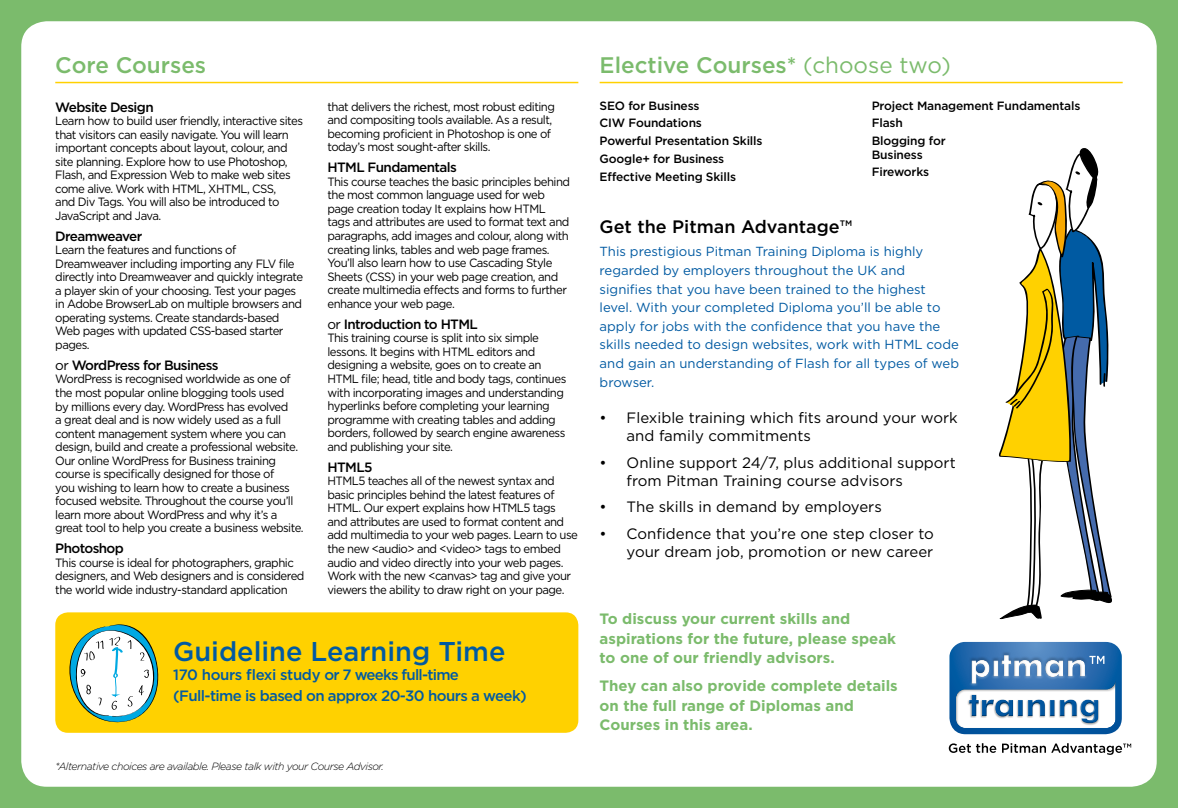
<style>
.page{position:relative;width:1178px;height:808px;background:#7bbb6c}
.page>*{position:absolute;margin:0;border:0;box-sizing:border-box;transform-origin:0 0}
.t1{font:500 27.15px "Gotham";color:#005aa2}
.t2{font:500 22.5px "Gotham";color:#7bbb6c}
.t3{font:500 18px "Gotham";color:#000}
.t4{font:15px/18px "Gotham";color:#000}
.t5{font:700 15px/19.5px "Gotham";color:#7bbb6c}
.t6{font:500 15px/20.7px "Gotham";letter-spacing:-.04em;color:#005aa2}
.t7{font:500 13.5px "Gotham";letter-spacing:-.045em;color:#000}
.t8{font:13.2px/18.6px "Gotham";color:#005aa2}
.t9{font:12px/13.5px "Gotham";letter-spacing:-.045em;color:#000;scale:.95 1}
.t10{font:500 12px/17.7px "Gotham";letter-spacing:-.015em;color:#000}
.t11{font:italic 300 10.5px "Gotham";letter-spacing:-.045em;color:#000}
.s1{font-weight:400}
</style>
<div class="page">
<div style="left:21px;top:21px;width:1136px;height:766px;background:#fff;border-radius:26px"></div>
<hr style="left:55px;top:82px;width:523px;height:1px;background:#ffd100">
<div style="left:55px;top:612px;width:523px;height:121px;background:#ffd100;border-radius:13px"></div>
<svg style="left:69px;top:624px;width:89px;height:98px"></svg>
<hr style="left:600px;top:82px;width:523px;height:1px;background:#ffd100">
<svg style="left:999px;top:148px;width:113px;height:471px"></svg>
<svg style="left:949px;top:743px;width:182px;height:12px"></svg>
<svg style="left:949px;top:642px;width:173px;height:92px"></svg>
<h2 class="t2" style="left:55px;top:51px;width:152px">Core Courses</h2>
<p class="t7" style="left:55px;top:98px;width:100px">Website Design</p>
<p class="t9" style="left:55px;top:114px;width:262px">Learn how to build user friendly, interactive sites that visitors can easily navigate. You will learn important concepts about layout, colour, and site planning. Explore how to use Photoshop, Flash, and Expression Web to make web sites come alive. Work with HTML, XHTML, CSS,<br>and Div Tags. You will also be introduced to JavaScript and Java.</p>
<p class="t7" style="left:55px;top:227px;width:88px">Dreamweaver</p>
<p class="t9" style="left:55px;top:243px;width:262px">Learn the features and functions of Dreamweaver including importing any FLV file directly into Dreamweaver and quickly integrate a player skin of your choosing. Test your pages in Adobe BrowserLab on multiple browsers and operating systems. Create standards-based Web pages with updated CSS-based starter pages.</p>
<p class="t7" style="left:55px;top:356px;width:165px"><span class="s1">or</span> WordPress for Business</p>
<p class="t9" style="left:55px;top:372px;width:263px">WordPress is recognised worldwide as one of the most popular online blogging tools used<br>by millions every day. WordPress has evolved<br>a great deal and is now widely used as a full content management system where you can design, build and create a professional website.<br>Our online WordPress for Business training course is specifically designed for those of<br>you wishing to learn how to create a business focused website. Throughout the course you’ll learn more about WordPress and why it’s a great tool to help you create a business website.</p>
<p class="t7" style="left:55px;top:539px;width:70px">Photoshop</p>
<p class="t9" style="left:55px;top:555px;width:264px">This course is ideal for photographers, graphic designers, and Web designers and is considered the world wide industry-standard application</p>
<p class="t9" style="left:327px;top:99px;width:241px">that delivers the richest, most robust editing and compositing tools available. As a result, becoming proficient in Photoshop is one of today’s most sought-after skills.</p>
<p class="t7" style="left:327px;top:159px;width:131px">HTML Fundamentals</p>
<p class="t9" style="left:327px;top:175px;width:257px">This course teaches the basic principles behind the most common language used for web page creation today It explains how HTML tags and attributes are used to format text and paragraphs, add images and colour, along with creating links, tables and web page frames.<br>You’ll also learn how to use Cascading Style Sheets (CSS) in your web page creation, and create multimedia effects and forms to further enhance your web page.</p>
<p class="t7" style="left:327px;top:315px;width:152px"><span class="s1">or</span> Introduction to HTML</p>
<p class="t9" style="left:327px;top:331px;width:253px">This training course is split into six simple lessons. It begins with HTML editors and designing a website, goes on to create an HTML file; head, title and body tags, continues with incorporating images and understanding hyperlinks before completing your learning programme with creating tables and adding borders, followed by search engine awareness and publishing your site.</p>
<p class="t7" style="left:327px;top:458px;width:47px">HTML5</p>
<p class="t9" style="left:327px;top:474px;width:265px">HTML5 teaches all of the newest syntax and basic principles behind the latest features of HTML. Our expert explains how HTML5 tags and attributes are used to format content and add multimedia to your web pages. Learn to use the new &lt;audio&gt; and &lt;video&gt; tags to embed audio and video directly into your web pages.<br>Work with the new &lt;canvas&gt; tag and give your viewers the ability to draw right on your page.</p>
<h1 class="t1" style="left:173px;top:633px;width:334px">Guideline Learning Time</h1>
<p class="t6" style="left:173px;top:664px;width:355px">170 hours flexi study or 7 weeks full-time (Full-time is based on approx 20-30 hours a week)</p>
<p class="t11" style="left:55px;top:759px;width:330px">*Alternative choices are available. Please talk with your Course Advisor.</p>
<h2 class="t2" style="left:600px;top:51px;width:353px">Elective Courses* <span class="s1">(choose two)</span></h2>
<p class="t10" style="left:600px;top:96px;width:164px">SEO for Business<br>CIW Foundations<br>Powerful Presentation Skills<br>Google+ for Business<br>Effective Meeting Skills</p>
<p class="t10" style="left:872px;top:96px;width:210px">Project Management Fundamentals<br>Flash<br>Blogging for</p>
<p class="t10" style="left:872px;top:145px;width:59px">Business<br>Fireworks</p>
<h3 class="t3" style="left:600px;top:215px;width:254px">Get the Pitman Advantage™</h3>
<p class="t8" style="left:600px;top:242px;width:361px">This prestigious Pitman Training Diploma is highly regarded by employers throughout the UK and signifies that you have been trained to the highest level. With your completed Diploma you’ll be able to apply for jobs with the confidence that you have the skills needed to design websites, work with HTML code and gain an understanding of Flash for all types of web browser.</p>
<p class="t4" style="left:627px;top:409px;width:333px;text-indent:-27px">• Flexible training which fits around your work and family commitments</p>
<p class="t4" style="left:627px;top:453px;width:331px;text-indent:-27px">• Online support 24/7, plus additional support from Pitman Training course advisors</p>
<p class="t4" style="left:600px;top:498px;width:284px">• The skills in demand by employers</p>
<p class="t4" style="left:600px;top:524px;width:336px;text-align:right">• Confidence that you’re one step closer to your dream job, promotion or new career</p>
<p class="t5" style="left:600px;top:609px;width:298px">To discuss your current skills and aspirations for the future, please speak to one of our friendly advisors.</p>
<p class="t5" style="left:600px;top:676px;width:300px">They can also provide complete details on the full range of Diplomas and<br>Courses in this area.</p>
</div>
